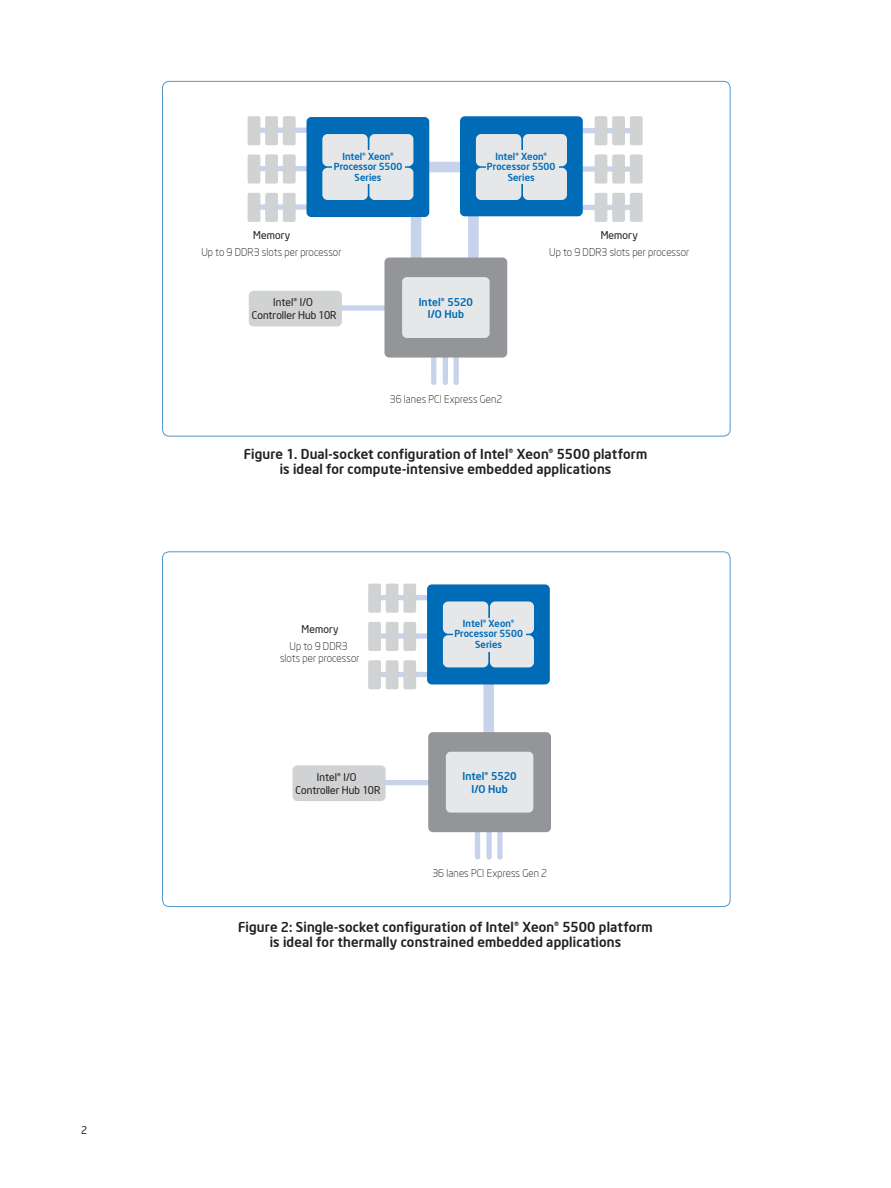
<style>
.page{position:relative;width:891px;height:1188px;background:#fff}
.page>*{position:absolute;margin:0;border:0;box-sizing:border-box;transform-origin:0 0}
.t1{font:500 13.5px/15px "Neo Sans Intel";letter-spacing:.015em;color:#231f20;text-align:center}
.t2{font:300 10.5px/12.6px "Neo Sans Intel";letter-spacing:.01em;color:#231f20;text-align:center}
.t3{font:10.5px/12.6px "Neo Sans Intel";letter-spacing:.005em;color:#231f20;text-align:center}
.t4{font:500 10.5px/12.6px "Neo Sans Intel";letter-spacing:.01em;color:#006bb6;text-align:center}
.t5{font:500 9.6px/10.5px "Neo Sans Intel";letter-spacing:.005em;color:#006bb6;text-align:center}
</style>
<div class="page">
<div style="left:253px;top:166px;width:86px;height:5px;background:#c6d3eb"></div>
<div style="left:253px;top:204px;width:86px;height:6px;background:#c6d3eb"></div>
<div style="left:253px;top:128px;width:86px;height:5px;background:#c6d3eb"></div>
<div style="left:549px;top:166px;width:86px;height:6px;background:#c6d3eb"></div>
<div style="left:549px;top:205px;width:86px;height:5px;background:#c6d3eb"></div>
<div style="left:549px;top:128px;width:86px;height:5px;background:#c6d3eb"></div>
<div style="left:630px;top:116px;width:13px;height:29px;background:#d1d2d4;border-radius:2px"></div>
<div style="left:612px;top:116px;width:13px;height:29px;background:#d1d2d4;border-radius:2px"></div>
<div style="left:595px;top:116px;width:12px;height:29px;background:#d1d2d4;border-radius:2px"></div>
<div style="left:630px;top:154px;width:13px;height:30px;background:#d1d2d4;border-radius:2px"></div>
<div style="left:612px;top:154px;width:13px;height:30px;background:#d1d2d4;border-radius:2px"></div>
<div style="left:595px;top:154px;width:12px;height:30px;background:#d1d2d4;border-radius:2px"></div>
<div style="left:630px;top:193px;width:13px;height:29px;background:#d1d2d4;border-radius:2px"></div>
<div style="left:612px;top:193px;width:13px;height:29px;background:#d1d2d4;border-radius:2px"></div>
<div style="left:595px;top:193px;width:12px;height:29px;background:#d1d2d4;border-radius:2px"></div>
<div style="left:283px;top:116px;width:13px;height:29px;background:#d1d2d4;border-radius:2px"></div>
<div style="left:265px;top:116px;width:13px;height:29px;background:#d1d2d4;border-radius:2px"></div>
<div style="left:248px;top:116px;width:12px;height:29px;background:#d1d2d4;border-radius:2px"></div>
<div style="left:283px;top:154px;width:13px;height:30px;background:#d1d2d4;border-radius:2px"></div>
<div style="left:265px;top:154px;width:13px;height:30px;background:#d1d2d4;border-radius:2px"></div>
<div style="left:248px;top:154px;width:12px;height:30px;background:#d1d2d4;border-radius:2px"></div>
<div style="left:283px;top:193px;width:13px;height:29px;background:#d1d2d4;border-radius:2px"></div>
<div style="left:265px;top:193px;width:13px;height:29px;background:#d1d2d4;border-radius:2px"></div>
<div style="left:248px;top:193px;width:12px;height:29px;background:#d1d2d4;border-radius:2px"></div>
<div style="left:331px;top:305px;width:87px;height:6px;background:#c6d3eb"></div>
<div style="left:443px;top:296px;width:5px;height:86px;background:#c6d3eb"></div>
<div style="left:454px;top:296px;width:5px;height:86px;background:#c6d3eb"></div>
<div style="left:431px;top:296px;width:5px;height:86px;background:#c6d3eb"></div>
<div style="left:249px;top:291px;width:93px;height:35px;background:#d1d2d4;border-radius:5px"></div>
<svg style="left:406px;top:156px;width:78px;height:102px"></svg>
<div style="left:307px;top:117px;width:122px;height:100px;background:#006bb6;border-radius:5px"></div>
<div style="left:460px;top:116px;width:123px;height:100px;background:#006bb6;border-radius:5px"></div>
<div style="left:322px;top:134px;width:46px;height:32px;background:#e6e7e9;border-radius:5px"></div>
<div style="left:369px;top:134px;width:44px;height:32px;background:#e6e7e9;border-radius:5px"></div>
<div style="left:322px;top:168px;width:46px;height:32px;background:#e6e7e9;border-radius:5px"></div>
<div style="left:369px;top:168px;width:44px;height:32px;background:#e6e7e9;border-radius:5px"></div>
<div style="left:476px;top:134px;width:45px;height:32px;background:#e6e7e9;border-radius:5px"></div>
<div style="left:523px;top:134px;width:44px;height:32px;background:#e6e7e9;border-radius:5px"></div>
<div style="left:476px;top:168px;width:45px;height:32px;background:#e6e7e9;border-radius:5px"></div>
<div style="left:523px;top:168px;width:44px;height:32px;background:#e6e7e9;border-radius:5px"></div>
<div style="left:333px;top:150px;width:72px;height:34px;background:#e6e7e9"></div>
<div style="left:486px;top:150px;width:72px;height:34px;background:#e6e7e9"></div>
<div style="left:384px;top:258px;width:123px;height:100px;background:#939598;border-radius:5px"></div>
<div style="left:402px;top:277px;width:88px;height:61px;background:#e6e7e9;border-radius:5px"></div>
<div style="left:373px;top:633px;width:87px;height:6px;background:#c6d3eb"></div>
<div style="left:373px;top:672px;width:87px;height:5px;background:#c6d3eb"></div>
<div style="left:373px;top:595px;width:87px;height:5px;background:#c6d3eb"></div>
<div style="left:403px;top:584px;width:13px;height:29px;background:#d1d2d4;border-radius:2px"></div>
<div style="left:386px;top:584px;width:13px;height:29px;background:#d1d2d4;border-radius:2px"></div>
<div style="left:368px;top:584px;width:13px;height:29px;background:#d1d2d4;border-radius:2px"></div>
<div style="left:403px;top:622px;width:13px;height:29px;background:#d1d2d4;border-radius:2px"></div>
<div style="left:386px;top:622px;width:13px;height:29px;background:#d1d2d4;border-radius:2px"></div>
<div style="left:368px;top:622px;width:13px;height:29px;background:#d1d2d4;border-radius:2px"></div>
<div style="left:403px;top:660px;width:13px;height:29px;background:#d1d2d4;border-radius:2px"></div>
<div style="left:386px;top:660px;width:13px;height:29px;background:#d1d2d4;border-radius:2px"></div>
<div style="left:368px;top:660px;width:13px;height:29px;background:#d1d2d4;border-radius:2px"></div>
<div style="left:375px;top:780px;width:87px;height:5px;background:#c6d3eb"></div>
<div style="left:486px;top:771px;width:6px;height:86px;background:#c6d3eb"></div>
<div style="left:497px;top:771px;width:6px;height:86px;background:#c6d3eb"></div>
<div style="left:475px;top:771px;width:5px;height:86px;background:#c6d3eb"></div>
<div style="left:483px;top:642px;width:11px;height:95px;background:#c6d3eb"></div>
<div style="left:427px;top:584px;width:123px;height:100px;background:#006bb6;border-radius:5px"></div>
<div style="left:443px;top:601px;width:45px;height:33px;background:#e6e7e9;border-radius:5px"></div>
<div style="left:490px;top:601px;width:44px;height:33px;background:#e6e7e9;border-radius:5px"></div>
<div style="left:443px;top:635px;width:45px;height:32px;background:#e6e7e9;border-radius:5px"></div>
<div style="left:490px;top:635px;width:44px;height:32px;background:#e6e7e9;border-radius:5px"></div>
<div style="left:453px;top:618px;width:73px;height:33px;background:#e6e7e9"></div>
<div style="left:428px;top:732px;width:123px;height:100px;background:#939598;border-radius:5px"></div>
<div style="left:446px;top:752px;width:87px;height:61px;background:#e6e7e9;border-radius:5px"></div>
<div style="left:293px;top:765px;width:93px;height:36px;background:#d1d2d4;border-radius:5px"></div>
<p class="t3" style="left:81px;top:1124px;width:8px">2</p>
<p class="t3" style="left:253px;top:229px;width:39px">Memory</p>
<p class="t5" style="left:334px;top:151px;width:70px">Intel® Xeon®<br>Processor 5500<br>Series</p>
<p class="t5" style="left:487px;top:151px;width:70px">Intel® Xeon®<br>Processor 5500<br>Series</p>
<p class="t3" style="left:601px;top:229px;width:39px">Memory</p>
<p class="t2" style="left:201px;top:246px;width:142px">Up to 9 DDR3 slots per processor</p>
<p class="t2" style="left:549px;top:246px;width:142px">Up to 9 DDR3 slots per processor</p>
<p class="t3" style="left:252px;top:296px;width:86px">Intel® I/O<br>Controller Hub 10R</p>
<p class="t4" style="left:419px;top:295px;width:56px">Intel® 5520<br>I/O Hub</p>
<p class="t2" style="left:390px;top:393px;width:114px">36 lanes PCI Express Gen2</p>
<p class="t1" style="left:244px;top:446px;width:405px">Figure 1. Dual-socket configuration of Intel® Xeon® 5500 platform is ideal for compute-intensive embedded applications</p>
<p class="t3" style="left:302px;top:622px;width:39px">Memory</p>
<p class="t2" style="left:280px;top:639px;width:81px">Up to 9 DDR3 slots per processor</p>
<p class="t3" style="left:296px;top:771px;width:86px">Intel® I/O<br>Controller Hub 10R</p>
<p class="t5" style="left:454px;top:618px;width:70px">Intel® Xeon®<br>Processor 5500<br>Series</p>
<p class="t4" style="left:462px;top:770px;width:56px">Intel® 5520<br>I/O Hub</p>
<p class="t2" style="left:432px;top:867px;width:116px">36 lanes PCI Express Gen 2</p>
<p class="t1" style="left:238px;top:919px;width:416px">Figure 2: Single-socket configuration of Intel® Xeon® 5500 platform is ideal for thermally constrained embedded applications</p>
</div>
